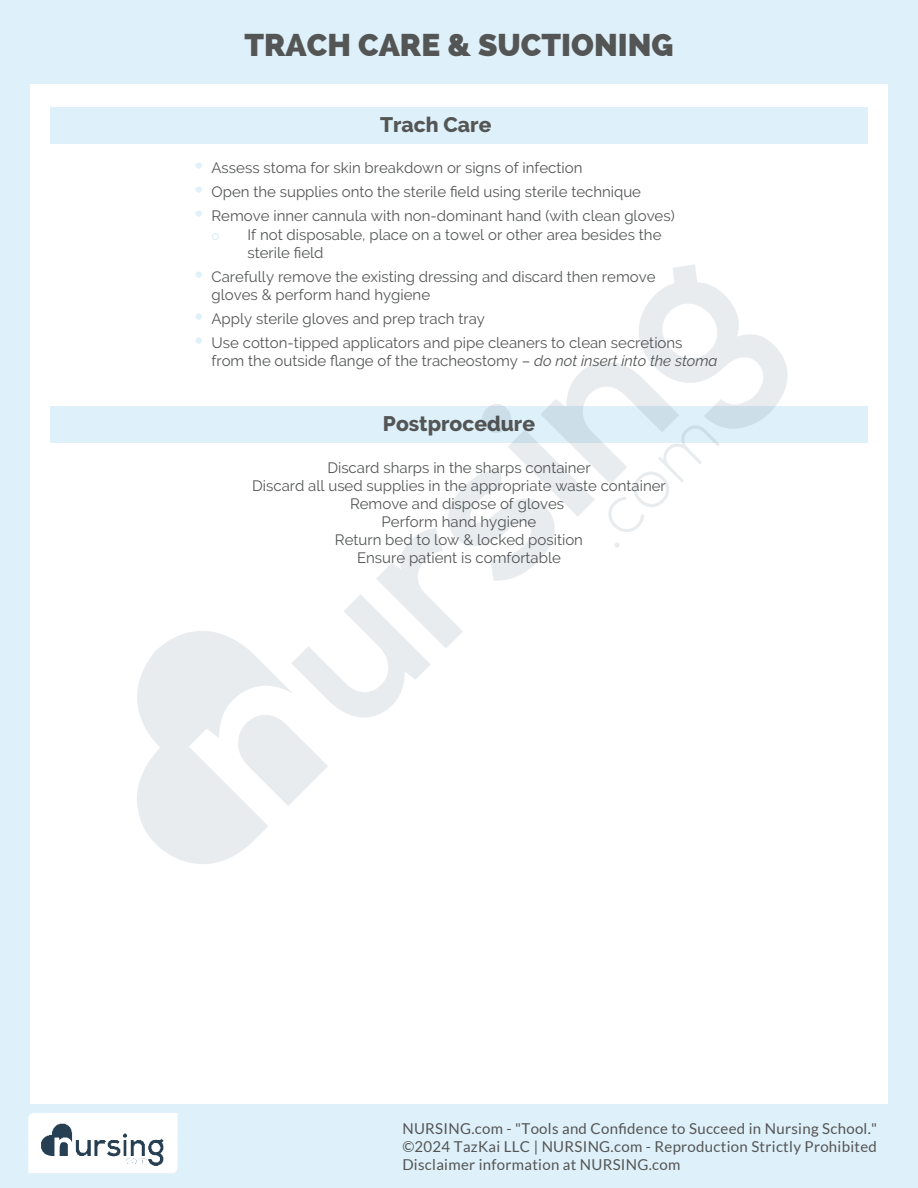
<style>
.page{position:relative;width:918px;height:1188px;background:#def0f9}
.page>*{position:absolute;margin:0;border:0;box-sizing:border-box;transform-origin:0 0}
.t1{font:800 31.5px "Raleway";color:#545555}
.t2{font:800 21px "Raleway";color:#545555}
.t3{font:15px/18px "Raleway";color:#545555}
.t4{font:15px/18px "Lato";letter-spacing:.02em;color:#545555;text-align:justify}
.t5{font:500 13.5px "Raleway";color:#def0f9}
.s1{font-weight:700;font-size:29.7px;color:#def0f9}
.s2{font-style:italic}
</style>
<div class="page">
<div style="left:30px;top:84px;width:858px;height:1020px;background:#fff"></div>
<div style="left:50px;top:108px;width:818px;height:36px;background:#def0f9"></div>
<div style="left:50px;top:406px;width:818px;height:36px;background:#def0f9"></div>
<div style="left:28px;top:1113px;width:150px;height:60px;background:#fff"></div>
<img style="left:36px;top:1118px;width:134px;height:50px">
<svg style="left:137px;top:264px;width:651px;height:600px"></svg>
<h1 class="t1" style="left:244px;top:26px;width:431px">TRACH CARE &amp; SUCTIONING</h1>
<h2 class="t2" style="left:380px;top:117px;width:113px">Trach Care</h2>
<p class="t3" style="left:194px;top:159px;width:390px"><span class="s1">•</span> Assess stoma for skin breakdown or signs of infection</p>
<p class="t3" style="left:194px;top:183px;width:449px"><span class="s1">•</span> Open the supplies onto the sterile field using sterile technique</p>
<p class="t3" style="left:194px;top:206px;width:483px"><span class="s1">•</span> Remove inner cannula with non-dominant hand (with clean gloves)</p>
<p class="t5" style="left:212px;top:228px;width:10px">o</p>
<p class="t3" style="left:248px;top:226px;width:415px">If not disposable, place on a towel or other area besides the sterile field</p>
<p class="t3" style="left:212px;top:268px;width:446px;text-indent:-18px"><span class="s1">•</span> Carefully remove the existing dressing and discard then remove gloves &amp; perform hand hygiene</p>
<p class="t3" style="left:194px;top:309px;width:293px"><span class="s1">•</span> Apply sterile gloves and prep trach tray</p>
<p class="t3" style="left:212px;top:333px;width:508px;text-indent:-18px"><span class="s1">•</span> Use cotton-tipped applicators and pipe cleaners to clean secretions from the outside flange of the tracheostomy – <span class="s2">do not insert into the stoma</span></p>
<h2 class="t2" style="left:383px;top:415px;width:154px">Postprocedure</h2>
<p class="t3" style="left:252px;top:458px;width:415px;text-align:center">Discard sharps in the sharps container<br>Discard all used supplies in the appropriate waste container Remove and dispose of gloves<br>Perform hand hygiene<br>Return bed to low &amp; locked position<br>Ensure patient is comfortable</p>
<p class="t4" style="left:402px;top:1120px;width:476px">NURSING.com - "Tools and Confidence to Succeed in Nursing School." ©2024 TazKai LLC | NURSING.com - Reproduction Strictly Prohibited Disclaimer information at NURSING.com</p>
</div>
